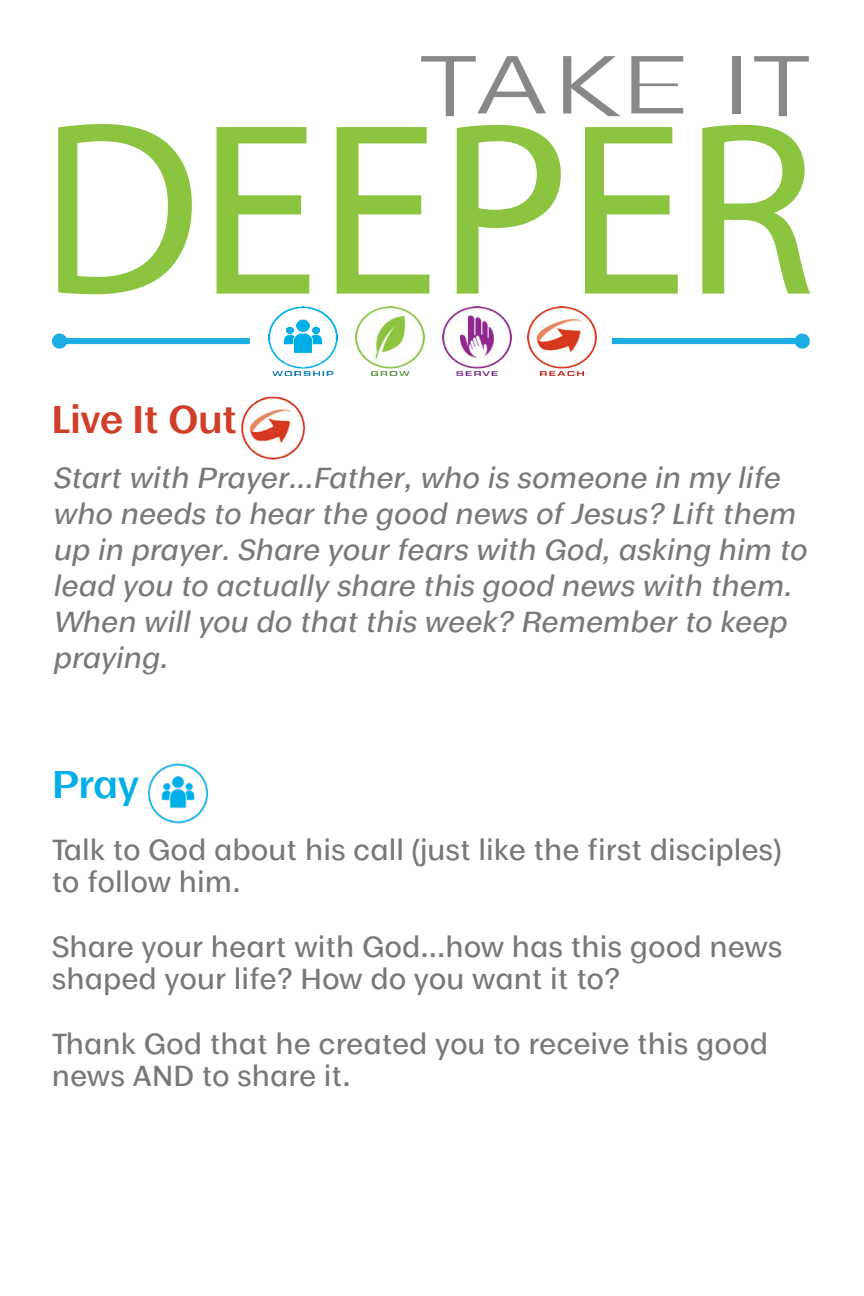
<style>
.page{position:relative;width:864px;height:1296px;background:#fff}
.page>*{position:absolute;margin:0;border:0;box-sizing:border-box;transform-origin:0 0}
.t1{font:600 36px "Moriston";letter-spacing:-.005em;color:#d03e28}
.t2{font:600 36px "Moriston";color:#00afe7}
.t3{font:italic 500 27px/36px "Moriston";color:#76787b}
.t4{font:500 27px/32.4px "Moriston";color:#76787b}
</style>
<div class="page">
<img style="left:148px;top:763px;width:60px;height:61px">
<svg style="left:58px;top:124px;width:134px;height:170px"></svg>
<svg style="left:217px;top:127px;width:92px;height:167px"></svg>
<svg style="left:337px;top:127px;width:92px;height:167px"></svg>
<svg style="left:457px;top:125px;width:104px;height:169px"></svg>
<svg style="left:585px;top:127px;width:93px;height:167px"></svg>
<svg style="left:702px;top:125px;width:108px;height:169px"></svg>
<svg style="left:421px;top:56px;width:125px;height:60px"></svg>
<svg style="left:563px;top:56px;width:57px;height:60px"></svg>
<svg style="left:631px;top:56px;width:52px;height:57px"></svg>
<div style="left:732px;top:56px;width:9px;height:57px;background:#888"></div>
<svg style="left:754px;top:56px;width:55px;height:60px"></svg>
<div style="left:56px;top:338px;width:194px;height:6px;background:#1aade4"></div>
<svg style="left:52px;top:333px;width:16px;height:16px"></svg>
<div style="left:612px;top:338px;width:193px;height:6px;background:#1aade4"></div>
<svg style="left:794px;top:333px;width:16px;height:16px"></svg>
<img style="left:268px;top:307px;width:69px;height:69px">
<img style="left:355px;top:307px;width:69px;height:69px">
<img style="left:443px;top:307px;width:69px;height:69px">
<img style="left:527px;top:307px;width:69px;height:69px">
<img style="left:241px;top:396px;width:63px;height:63px">
<h1 class="t1" style="left:52px;top:390px;width:187px">Live It Out</h1>
<p class="t3" style="left:52px;top:458px;width:763px">Startwith Prayer...Father,who is someone in my life who needs to hearthe good news ofJesus? Liftthem up in prayer.Share yourfears with God,asking him to lead you to actually share this good news with them.<br>When willyou do thatthis week? Rememberto keep praying.</p>
<h1 class="t2" style="left:52px;top:755px;width:88px">Pray</h1>
<p class="t4" style="left:52px;top:832px;width:731px">Talk to God about his call (just like the first disciples) to follow him.</p>
<p class="t4" style="left:52px;top:929px;width:732px">Share your heart with God...how has this good news shaped your life? How do you want it to?</p>
<p class="t4" style="left:52px;top:1026px;width:718px">Thank God that he created you to receive this good news AND to share it.</p>
</div>
